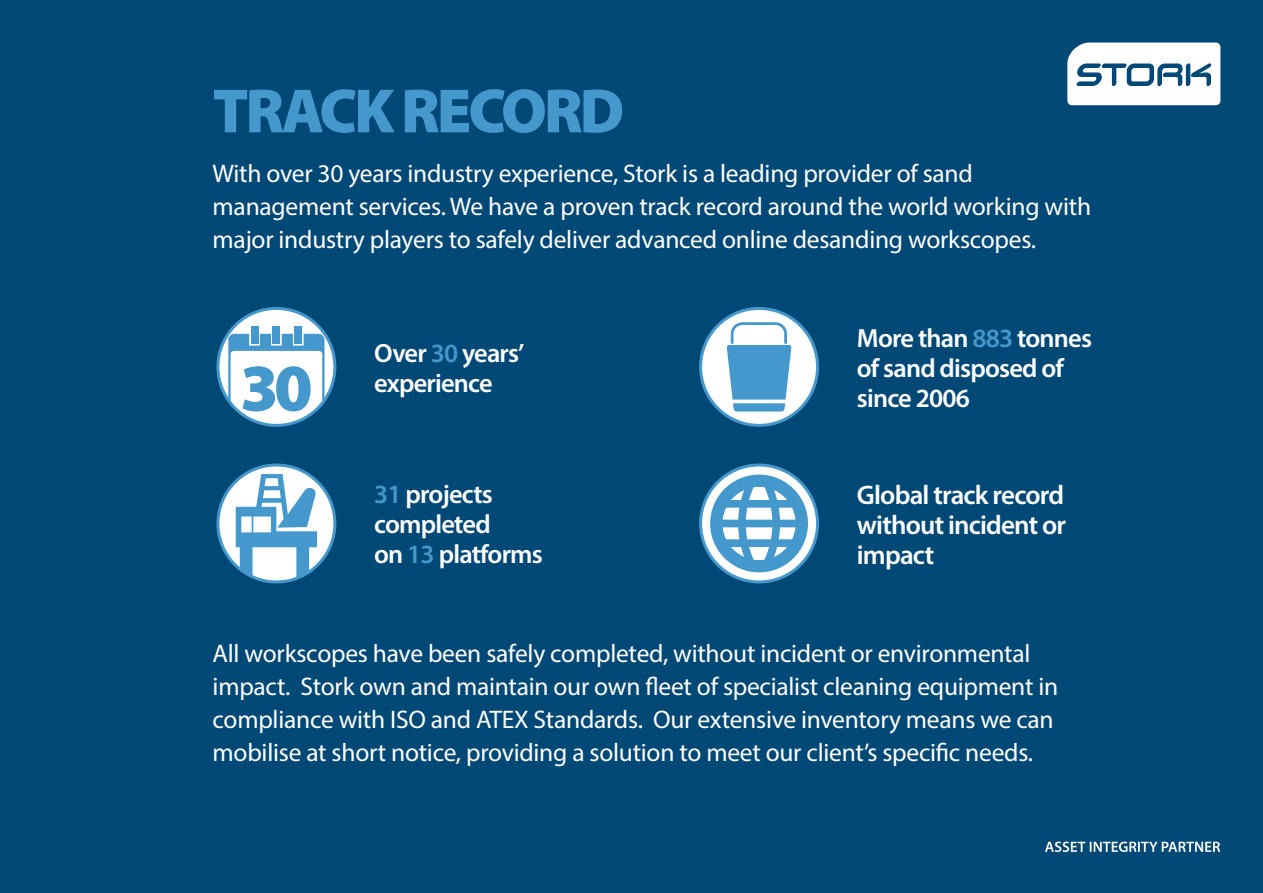
<style>
.page{position:relative;width:1263px;height:893px;background:#004876}
.page>*{position:absolute;margin:0;border:0;box-sizing:border-box;transform-origin:0 0}
.t1{font:900 63px "Myriad Pro";letter-spacing:-.05em;color:#4598cc}
.t2{font:600 27px/30px "Myriad Pro";letter-spacing:-.03em;color:#fff;text-align:justify}
.t3{font:600 26.4px/30px "Myriad Pro";letter-spacing:-.03em;color:#fff}
.t4{font:25.5px/33px "Myriad Pro";letter-spacing:-.01em;color:#fff}
.s1{color:#4598cc}
</style>
<div class="page">
<svg style="left:218px;top:308px;width:117px;height:117px;background:#e4f0f7"></svg>
<div style="left:251px;top:326px;width:7px;height:18px;background:#4598cc"></div>
<div style="left:295px;top:326px;width:7px;height:18px;background:#4598cc"></div>
<svg style="left:228px;top:334px;width:96px;height:91px;background:#9cc5df"></svg>
<div style="left:273px;top:326px;width:7px;height:18px;background:#4598cc"></div>
<div style="left:216px;top:307px;width:120px;height:120px;border:3px solid #4598cc;border-radius:50%"></div>
<svg style="left:218px;top:465px;width:117px;height:117px;background:#eaf3f9"></svg>
<svg style="left:236px;top:474px;width:81px;height:108px;background:#9dc7e1"></svg>
<div style="left:216px;top:463px;width:120px;height:120px;border:3px solid #4598cc;border-radius:50%"></div>
<div style="left:701px;top:308px;width:116px;height:117px;background:#fff;border-radius:50%"></div>
<svg style="left:727px;top:322px;width:64px;height:90px"></svg>
<div style="left:699px;top:307px;width:120px;height:120px;border:3px solid #4598cc;border-radius:50%"></div>
<svg style="left:701px;top:465px;width:116px;height:117px"></svg>
<svg style="left:710px;top:475px;width:98px;height:97px;background:#83b9da"></svg>
<div style="left:699px;top:463px;width:120px;height:120px;border:3px solid #4598cc;border-radius:50%"></div>
<svg style="left:1045px;top:841px;width:175px;height:11px"></svg>
<svg style="left:1067px;top:43px;width:153px;height:62px;background:#d4e0e8"></svg>
<h1 class="t1" style="left:213px;top:75px;width:413px">TRACK RECORD</h1>
<p class="t4" style="left:213px;top:157px;width:880px">With over 30 years industry experience, Stork is a leading provider of sand management services. We have a proven track record around the world working with major industry players to safely deliver advanced online desanding workscopes.</p>
<p class="t3" style="left:374px;top:337px;width:152px">Over <span class="s1">30</span> years’ experience</p>
<p class="t3" style="left:374px;top:479px;width:170px"><span class="s1">31</span> projects completed<br>on <span class="s1">13</span> platforms</p>
<p class="t3" style="left:857px;top:322px;width:237px">More than <span class="s1">883</span> tonnes of sand disposed of since 2006</p>
<p class="t2" style="left:857px;top:479px;width:211px">Global track record without incident or impact</p>
<p class="t4" style="left:213px;top:637px;width:847px">All workscopes have been safely completed, without incident or environmental impact. Stork own and maintain our own fleet of specialist cleaning equipment in compliance with ISO and ATEX Standards. Our extensive inventory means we can mobilise at short notice, providing a solution to meet our client’s specific needs.</p>
</div>
